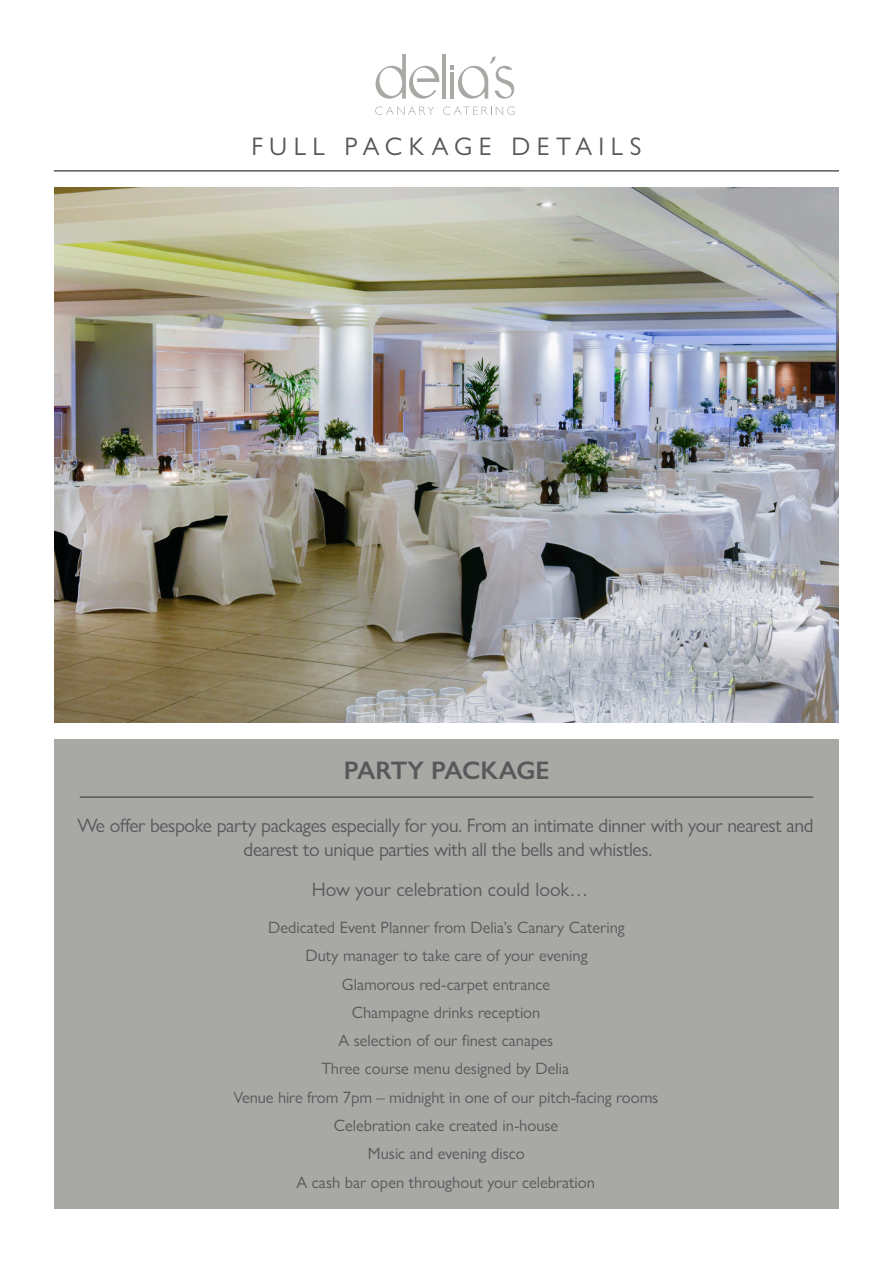
<style>
.page{position:relative;width:893px;height:1263px;background:#fff}
.page>*{position:absolute;margin:0;border:0;box-sizing:border-box;transform-origin:0 0}
.t1{font:25.5px "Gill Sans Nova";letter-spacing:.25em;color:#57585a}
.t2{font:600 25.5px "Gill Sans Nova";letter-spacing:-.015em;color:#57585a}
.t3{font:19.5px/23.4px "Gill Sans Nova";letter-spacing:-.02em;color:#57585a;text-align:center}
.t4{font:19.5px "Gill Sans Nova";color:#57585a}
.t5{font:16.5px "Gill Sans Nova";color:#57585a}
</style>
<div class="page">
<hr style="left:54px;top:170px;width:785px;height:2px;background:#57585a">
<div style="left:54px;top:739px;width:785px;height:470px;background:#a8a8a5"></div>
<hr style="left:80px;top:796px;width:733px;height:2px;background:#57585a">
<hr style="left:443px;top:54px;width:3px;height:45px;background:#a8a8a5">
<svg style="left:375px;top:54px;width:65px;height:45px"></svg>
<svg style="left:375px;top:106px;width:59px;height:9px"></svg>
<svg style="left:443px;top:106px;width:71px;height:9px"></svg>
<svg style="left:450px;top:56px;width:64px;height:43px"></svg>
<img style="left:54px;top:187px;width:785px;height:536px">
<p class="t1" style="left:251px;top:130px;width:392px">FULL PACKAGE DETAILS</p>
<p class="t2" style="left:344px;top:755px;width:208px">PARTY PACKAGE</p>
<p class="t3" style="left:78px;top:814px;width:737px">We offer bespoke party packages especially for you. From an intimate dinner with your nearest and dearest to unique parties with all the bells and whistles.</p>
<p class="t4" style="left:312px;top:878px;width:278px">How your celebration could look…</p>
<p class="t5" style="left:268px;top:917px;width:358px">Dedicated Event Planner from Delia’s Canary Catering</p>
<p class="t5" style="left:305px;top:945px;width:284px">Duty manager to take care of your evening</p>
<p class="t5" style="left:342px;top:974px;width:210px">Glamorous red-carpet entrance</p>
<p class="t5" style="left:352px;top:1002px;width:190px">Champagne drinks reception</p>
<p class="t5" style="left:338px;top:1030px;width:216px">A selection of our finest canapes</p>
<p class="t5" style="left:321px;top:1059px;width:249px">Three course menu designed by Delia</p>
<p class="t5" style="left:234px;top:1087px;width:426px">Venue hire from 7pm – midnight in one of our pitch-facing rooms</p>
<p class="t5" style="left:334px;top:1115px;width:226px">Celebration cake created in-house</p>
<p class="t5" style="left:368px;top:1144px;width:158px">Music and evening disco</p>
<p class="t5" style="left:297px;top:1172px;width:300px">A cash bar open throughout your celebration</p>
</div>
